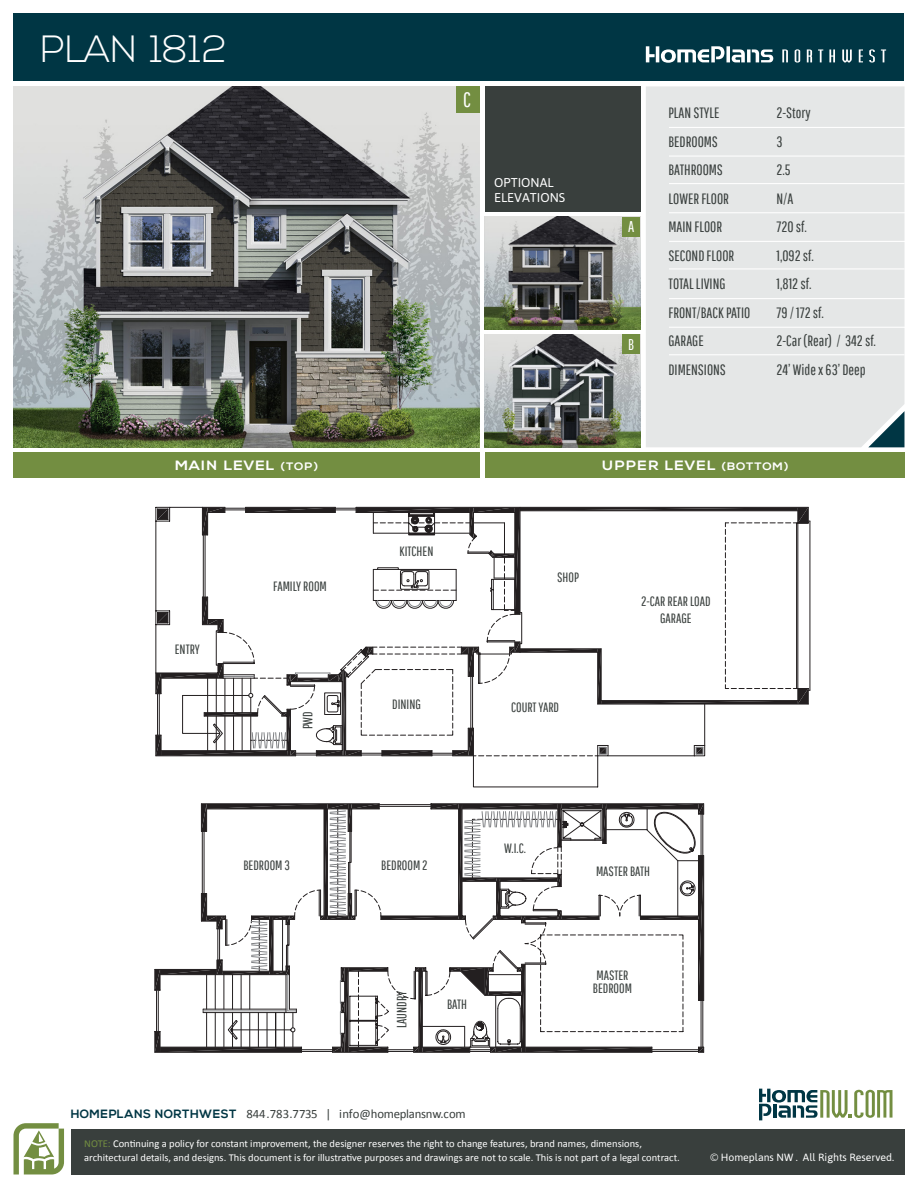
<style>
.page{position:relative;width:918px;height:1188px;background:#fff}
.page>*{position:absolute;margin:0;border:0;box-sizing:border-box;transform-origin:0 0}
.t1{font:300 37.95px "Nexa";letter-spacing:.005em;color:#fff}
.t2{font:20.85px "Pathway Gothic One";color:#fff}
.t3{font:15.6px "Pathway Gothic One";color:#fff}
.t4{font:15px "Pathway Gothic One";color:#393f3d}
.t5{font:13.5px "Pathway Gothic One";color:#393f3d}
.t6{font:700 13.5px "Nexa";letter-spacing:.08em;color:#fff;scale:1.11 1}
.t7{font:700 13.5px "Nexa";letter-spacing:.06em;color:#fff;scale:1.11 1}
.t8{font:12.75px "Calibri";letter-spacing:-.02em;color:#393f3d}
.t9{font:12.75px "Asap";color:#fff}
.t10{font:10.5px/13.5px "Calibri";color:#fff}
.t11{font:10.5px "Asap";color:#fff}
.s1{font-size:10.8px}
.s2{font-family:"Nexa";font-weight:700;font-size:12px;color:#003644}
.s3{color:#738e41}
</style>
<div class="page">
<div style="left:14px;top:14px;width:890px;height:67px;background:#003644"></div>
<div style="left:71px;top:1129px;width:833px;height:45px;background:#393f3d"></div>
<svg style="left:14px;top:1123px;width:50px;height:52px"></svg>
<svg style="left:759px;top:1089px;width:134px;height:31px"></svg>
<svg style="left:818px;top:49px;width:5px;height:13px"></svg>
<svg style="left:842px;top:49px;width:10px;height:13px"></svg>
<svg style="left:869px;top:49px;width:6px;height:14px"></svg>
<svg style="left:795px;top:49px;width:5px;height:14px"></svg>
<svg style="left:807px;top:49px;width:5px;height:13px"></svg>
<svg style="left:829px;top:49px;width:6px;height:13px"></svg>
<svg style="left:859px;top:49px;width:4px;height:13px"></svg>
<svg style="left:782px;top:49px;width:6px;height:13px"></svg>
<svg style="left:881px;top:49px;width:5px;height:13px"></svg>
<svg style="left:646px;top:46px;width:127px;height:17px"></svg>
<div style="left:646px;top:86px;width:258px;height:361px;background:#e5e7e7"></div>
<img style="left:485px;top:335px;width:155px;height:112px">
<hr style="left:669px;top:127px;width:240px;height:1px;background:#fff">
<hr style="left:669px;top:156px;width:240px;height:1px;background:#fff">
<hr style="left:669px;top:183px;width:236px;height:1px;background:#fff">
<img style="left:14px;top:86px;width:466px;height:361px">
<svg style="left:868px;top:411px;width:36px;height:36px"></svg>
<img style="left:485px;top:217px;width:155px;height:112px">
<div style="left:485px;top:86px;width:155px;height:126px;background:#393f3d"></div>
<div style="left:456px;top:86px;width:23px;height:27px;background:#738e41"></div>
<div style="left:622px;top:217px;width:18px;height:19px;background:#738e41"></div>
<div style="left:622px;top:335px;width:18px;height:19px;background:#738e41"></div>
<hr style="left:669px;top:212px;width:240px;height:1px;background:#fff">
<hr style="left:669px;top:241px;width:240px;height:1px;background:#fff">
<hr style="left:669px;top:268px;width:236px;height:1px;background:#fff">
<hr style="left:669px;top:298px;width:240px;height:1px;background:#fff">
<hr style="left:669px;top:327px;width:240px;height:1px;background:#fff">
<hr style="left:669px;top:354px;width:236px;height:1px;background:#fff">
<div style="left:485px;top:453px;width:419px;height:25px;background:#738e41"></div>
<div style="left:14px;top:453px;width:466px;height:25px;background:#738e41"></div>
<hr style="left:810px;top:521px;width:1px;height:169px;background:#231f20">
<svg style="left:155px;top:507px;width:655px;height:281px"></svg>
<hr style="left:201px;top:803px;width:178px;height:1px;background:#231f20">
<hr style="left:431px;top:803px;width:273px;height:1px;background:#231f20">
<svg style="left:154px;top:804px;width:550px;height:249px"></svg>
<svg style="left:251px;top:811px;width:305px;height:159px"></svg>
<p class="t1" style="left:40px;top:28px;width:188px">PLAN 1812</p>
<p class="t2" style="left:463px;top:87px;width:9px">C</p>
<p class="t9" style="left:494px;top:175px;width:61px">OPTIONAL</p>
<p class="t9" style="left:494px;top:190px;width:73px">ELEVATIONS</p>
<p class="t3" style="left:628px;top:217px;width:8px">A</p>
<p class="t3" style="left:628px;top:335px;width:7px">B</p>
<p class="t4" style="left:669px;top:104px;width:53px">PLAN STYLE</p>
<p class="t4" style="left:777px;top:104px;width:36px">2-Story</p>
<p class="t4" style="left:669px;top:132px;width:51px">BEDROOMS</p>
<p class="t4" style="left:777px;top:132px;width:8px">3</p>
<p class="t4" style="left:669px;top:161px;width:56px">BATHROOMS</p>
<p class="t4" style="left:777px;top:161px;width:16px">2.5</p>
<p class="t4" style="left:669px;top:189px;width:62px">LOWER FLOOR</p>
<p class="t4" style="left:777px;top:189px;width:19px">N/A</p>
<p class="t4" style="left:669px;top:218px;width:55px">MAIN FLOOR</p>
<p class="t4" style="left:777px;top:218px;width:32px">720 sf.</p>
<p class="t4" style="left:669px;top:246px;width:67px">SECOND FLOOR</p>
<p class="t4" style="left:777px;top:246px;width:39px">1,092 sf.</p>
<p class="t4" style="left:669px;top:275px;width:59px">TOTAL LIVING</p>
<p class="t4" style="left:777px;top:275px;width:36px">1,812 sf.</p>
<p class="t4" style="left:669px;top:303px;width:83px">FRONT/BACK PATIO</p>
<p class="t4" style="left:777px;top:303px;width:49px">79 / 172 sf.</p>
<p class="t4" style="left:669px;top:332px;width:37px">GARAGE</p>
<p class="t4" style="left:777px;top:332px;width:101px">2-Car (Rear) / 342 sf.</p>
<p class="t4" style="left:669px;top:360px;width:59px">DIMENSIONS</p>
<p class="t4" style="left:777px;top:360px;width:91px">24’ Wide x 63’ Deep</p>
<p class="t7" style="left:175px;top:457px;width:130px">MAIN LEVEL <span class="s1">(TOP)</span></p>
<p class="t6" style="left:602px;top:457px;width:169px">UPPER LEVEL <span class="s1">(BOTTOM)</span></p>
<p class="t5" style="left:175px;top:641px;width:27px">ENTRY</p>
<p class="t5" style="left:273px;top:578px;width:55px">FAMILY ROOM</p>
<p class="t5" style="left:300px;top:729px;width:20px;rotate:-90deg">PWD</p>
<p class="t5" style="left:243px;top:858px;width:48px">BEDROOM 3</p>
<p class="t5" style="left:400px;top:544px;width:35px">KITCHEN</p>
<p class="t5" style="left:392px;top:696px;width:30px">DINING</p>
<p class="t5" style="left:557px;top:569px;width:23px">SHOP</p>
<p class="t5" style="left:511px;top:699px;width:49px">COURT YARD</p>
<p class="t5" style="left:641px;top:593px;width:71px">2-CAR REAR LOAD</p>
<p class="t5" style="left:660px;top:610px;width:33px">GARAGE</p>
<p class="t5" style="left:381px;top:858px;width:48px">BEDROOM 2</p>
<p class="t5" style="left:504px;top:841px;width:23px">W.I.C.</p>
<p class="t5" style="left:393px;top:1028px;width:39px;rotate:-90deg">LAUNDRY</p>
<p class="t5" style="left:447px;top:996px;width:22px">BATH</p>
<p class="t5" style="left:596px;top:863px;width:56px">MASTER BATH</p>
<p class="t5" style="left:596px;top:967px;width:34px">MASTER</p>
<p class="t5" style="left:593px;top:980px;width:41px">BEDROOM</p>
<p class="t8" style="left:71px;top:1106px;width:396px"><span class="s2">HOMEPLANS NORTHWEST</span> 844.783.7735 | info@homeplansnw.com</p>
<p class="t10" style="left:84px;top:1137px;width:597px"><span class="s3">NOTE:</span> Continuing a policy for constant improvement, the designer reserves the right to change features, brand names, dimensions, architectural details, and designs. This document is for illustrative purposes and drawings are not to scale. This is not part of a legal contract.</p>
<p class="t11" style="left:710px;top:1151px;width:185px">© Homeplans NW . All Rights Reserved.</p>
</div>
